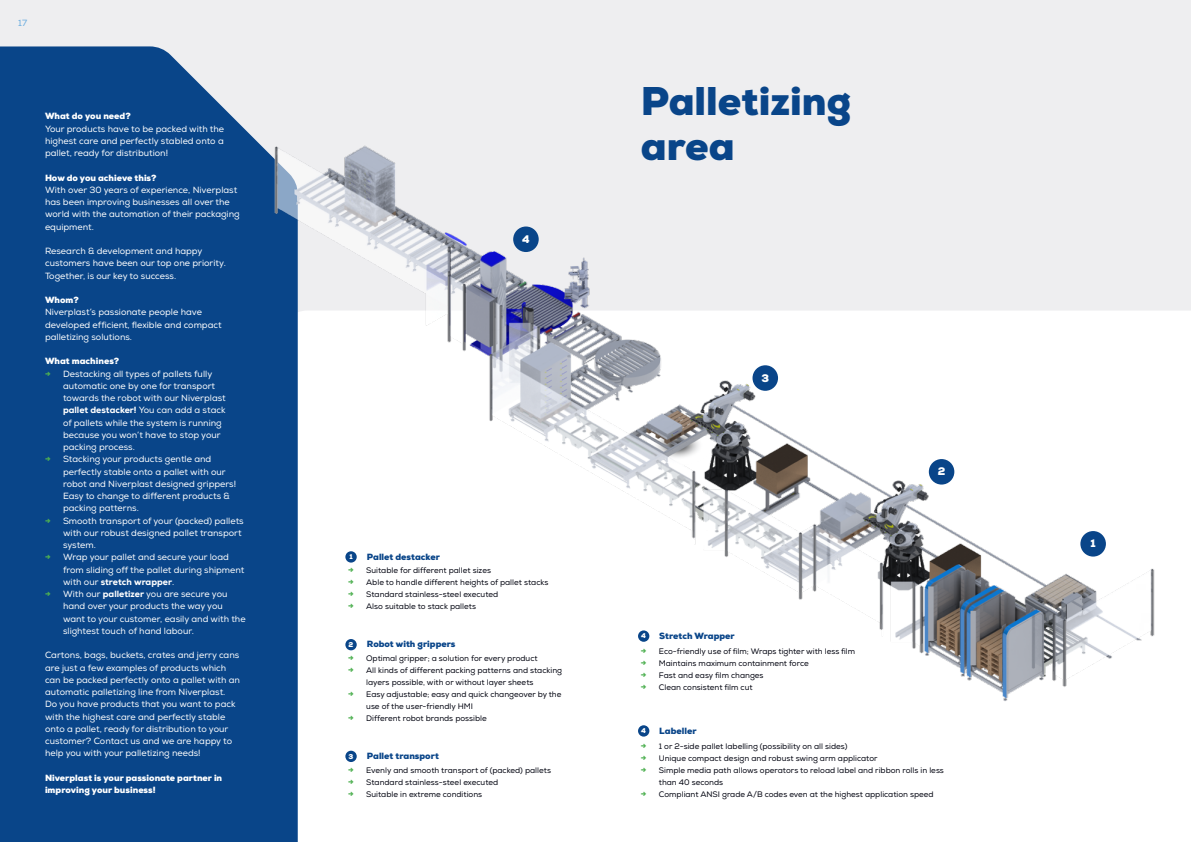
<style>
.page{position:relative;width:1191px;height:842px;background:#eeeef0}
.page>*{position:absolute;margin:0;border:0;box-sizing:border-box;transform-origin:0 0}
.t1{font:900 40px/45px "Nexa";color:#094589}
.t2{font:900 11px "Nexa";color:#fff}
.t3{font:9px/12.2px "Nexa";color:#fff}
.t4{font:900 9px/12.2px "Nexa";color:#fff}
.t5{font:900 9px "Nexa";color:#094589}
.t6{font:9px "Nexa";color:#69acdf}
.t7{font:8px/12px "Nexa";color:#00030f}
.t8{font:900 7px "Nexa";color:#fff}
.s1{font-weight:900;color:#4eb051}
.s2{font-weight:800}
.s3{font-weight:900;font-size:9px;color:#4eb051}
</style>
<div class="page">
<div style="left:298px;top:702px;width:893px;height:140px;background:#fff"></div>
<div style="left:0;top:46px;width:298px;height:796px;background:#094589"></div>
<div style="left:345px;top:751px;width:12px;height:11px;background:#094589;border-radius:50%"></div>
<div style="left:638px;top:725px;width:11px;height:12px;background:#094589;border-radius:50%"></div>
<img style="left:209px;top:124px;width:982px;height:578px">
<div style="left:752px;top:365px;width:26px;height:26px;background:#094589;border-radius:50%"></div>
<div style="left:928px;top:459px;width:26px;height:26px;background:#094589;border-radius:50%"></div>
<div style="left:513px;top:226px;width:26px;height:26px;background:#094589;border-radius:50%"></div>
<div style="left:1080px;top:531px;width:26px;height:26px;background:#094589;border-radius:50%"></div>
<p class="t6" style="left:18px;top:17px;width:10px">17</p>
<p class="t4" style="left:45px;top:110px;width:87px">What do you need?</p>
<p class="t3" style="left:45px;top:122px;width:181px;text-align:justify">Your products have to be packed with the highest care and perfectly stabled onto a pallet, ready for distribution!</p>
<p class="t4" style="left:45px;top:171px;width:113px">How do you achieve this?</p>
<p class="t3" style="left:45px;top:184px;width:196px">With over 30 years of experience, Niverplast has been improving businesses all over the world with the automation of their packaging equipment.</p>
<p class="t3" style="left:45px;top:245px;width:182px">Research &amp; development and happy customers have been our top one priority.<br>Together, is our key to success.</p>
<p class="t4" style="left:45px;top:294px;width:35px">Whom?</p>
<p class="t3" style="left:45px;top:306px;width:178px">Niverplast’s passionate people have developed efficient, flexible and compact palletizing solutions.</p>
<p class="t4" style="left:45px;top:355px;width:76px">What machines?</p>
<p class="t3" style="left:63px;top:367px;width:164px;text-indent:-18px"><span class="s1">→</span> Destacking all types of pallets fully automatic one by one for transport towards the robot with our Niverplast <span class="s2">pallet destacker!</span> You can add a stack of pallets while the system is running because you won’t have to stop your packing process.</p>
<p class="t3" style="left:63px;top:453px;width:175px;text-indent:-18px"><span class="s1">→</span> Stacking your products gentle and perfectly stable onto a pallet with our robot and Niverplast designed grippers!<br>Easy to change to different products &amp; packing patterns.</p>
<p class="t3" style="left:63px;top:514px;width:182px;text-indent:-18px"><span class="s1">→</span> Smooth transport of your (packed) pallets with our robust designed pallet transport system.</p>
<p class="t3" style="left:63px;top:551px;width:183px;text-indent:-18px"><span class="s1">→</span> Wrap your pallet and secure your load from sliding off the pallet during shipment with our <span class="s2">stretch wrapper</span>.</p>
<p class="t3" style="left:63px;top:588px;width:184px;text-indent:-18px"><span class="s1">→</span> With our <span class="s2">palletizer</span> you are secure you hand over your products the way you want to your customer, easily and with the slightest touch of hand labour.</p>
<p class="t3" style="left:45px;top:649px;width:197px">Cartons, bags, buckets, crates and jerry cans are just a few examples of products which can be packed perfectly onto a pallet with an automatic palletizing line from Niverplast.<br>Do you have products that you want to pack with the highest care and perfectly stable onto a pallet, ready for distribution to your customer? Contact us and we are happy to help you with your palletizing needs!</p>
<p class="t4" style="left:45px;top:772px;width:179px">Niverplast is your passionate partner in improving your business!</p>
<p class="t2" style="left:522px;top:232px;width:9px">4</p>
<p class="t8" style="left:349px;top:552px;width:5px">1</p>
<p class="t5" style="left:367px;top:551px;width:74px">Pallet destacker</p>
<p class="t7" style="left:348px;top:565px;width:144px"><span class="s3">→</span> Suitable for different pallet sizes</p>
<p class="t7" style="left:348px;top:577px;width:202px"><span class="s3">→</span> Able to handle different heights of pallet stacks</p>
<p class="t7" style="left:348px;top:589px;width:152px"><span class="s3">→</span> Standard stainless-steel executed</p>
<p class="t7" style="left:348px;top:601px;width:129px"><span class="s3">→</span> Also suitable to stack pallets</p>
<p class="t8" style="left:349px;top:640px;width:6px">2</p>
<p class="t5" style="left:367px;top:638px;width:90px">Robot with grippers</p>
<p class="t7" style="left:348px;top:652px;width:191px"><span class="s3">→</span> Optimal gripper; a solution for every product</p>
<p class="t7" style="left:366px;top:664px;width:197px;text-indent:-18px"><span class="s3">→</span> All kinds of different packing patterns and stacking layers possible, with or without layer sheets</p>
<p class="t7" style="left:366px;top:688px;width:197px;text-indent:-18px"><span class="s3">→</span> Easy adjustable; easy and quick changeover by the use of the user-friendly HMI</p>
<p class="t7" style="left:348px;top:712px;width:140px"><span class="s3">→</span> Different robot brands possible</p>
<p class="t8" style="left:348px;top:752px;width:6px">3</p>
<p class="t5" style="left:367px;top:750px;width:73px">Pallet transport</p>
<p class="t7" style="left:348px;top:764px;width:204px"><span class="s3">→</span> Evenly and smooth transport of (packed) pallets</p>
<p class="t7" style="left:348px;top:776px;width:152px"><span class="s3">→</span> Standard stainless-steel executed</p>
<p class="t7" style="left:348px;top:788px;width:135px"><span class="s3">→</span> Suitable in extreme conditions</p>
<h1 class="t1" style="left:641px;top:79px;width:212px">Palletizing area</h1>
<p class="t2" style="left:761px;top:371px;width:9px">3</p>
<p class="t8" style="left:641px;top:631px;width:6px">4</p>
<p class="t5" style="left:659px;top:630px;width:77px">Stretch Wrapper</p>
<p class="t7" style="left:641px;top:645px;width:216px"><span class="s3">→</span> Eco-friendly use of film; Wraps tighter with less film</p>
<p class="t7" style="left:641px;top:657px;width:169px"><span class="s3">→</span> Maintains maximum containment force</p>
<p class="t7" style="left:641px;top:669px;width:124px"><span class="s3">→</span> Fast and easy film changes</p>
<p class="t7" style="left:641px;top:681px;width:113px"><span class="s3">→</span> Clean consistent film cut</p>
<p class="t8" style="left:641px;top:726px;width:6px">4</p>
<p class="t5" style="left:659px;top:725px;width:39px">Labeller</p>
<p class="t2" style="left:937px;top:465px;width:9px">2</p>
<p class="t7" style="left:641px;top:740px;width:208px"><span class="s3">→</span> 1 or 2-side pallet labelling (possibility on all sides)</p>
<p class="t7" style="left:641px;top:752px;width:238px"><span class="s3">→</span> Unique compact design and robust swing arm applicator</p>
<p class="t7" style="left:659px;top:764px;width:287px;text-indent:-18px"><span class="s3">→</span> Simple media path allows operators to reload label and ribbon rolls in less than 40 seconds</p>
<p class="t7" style="left:641px;top:788px;width:294px"><span class="s3">→</span> Compliant ANSI grade A/B codes even at the highest application speed</p>
<p class="t2" style="left:1090px;top:537px;width:7px">1</p>
</div>
